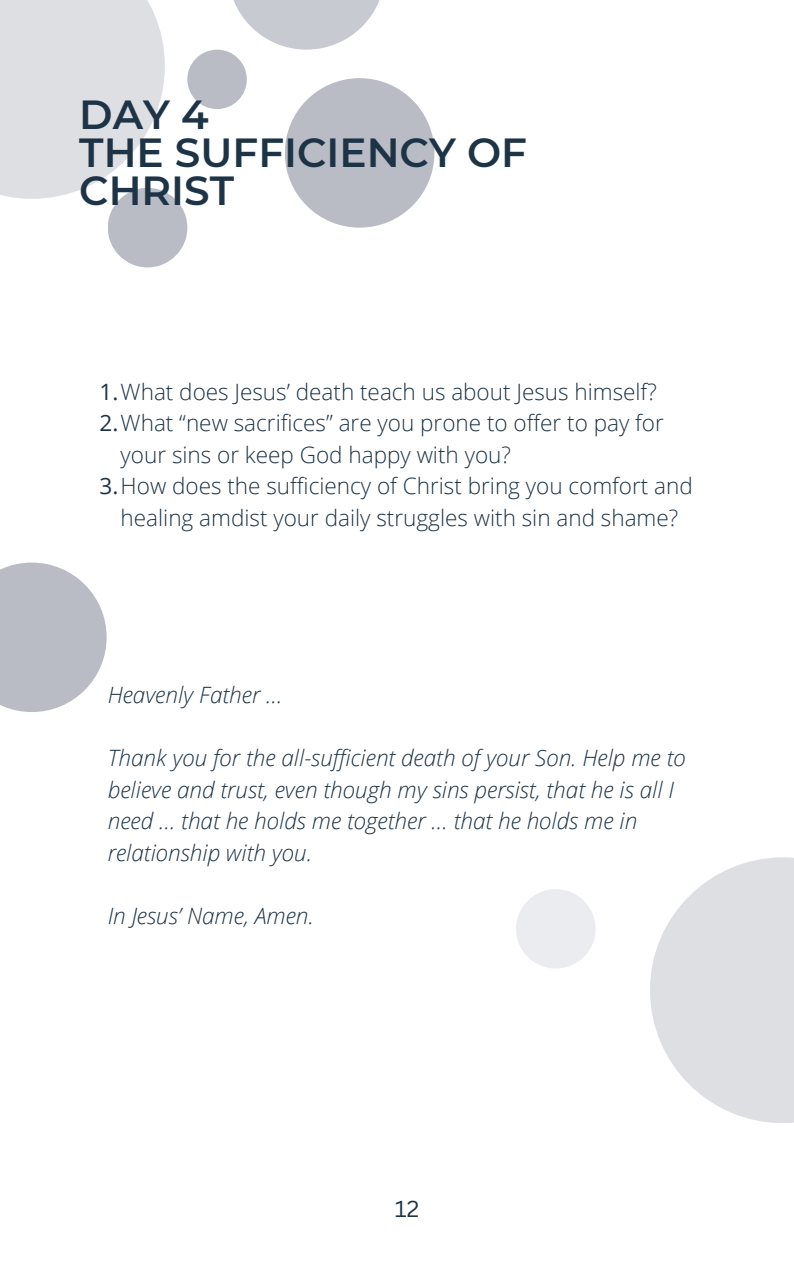
<style>
.page{position:relative;width:794px;height:1266px;background:#fff}
.page>*{position:absolute;margin:0;border:0;box-sizing:border-box;transform-origin:0 0}
.t1{font:600 40.5px/38.2px "Montserrat";color:#1d3447}
.t2{font:300 22.5px/31.5px "Open Sans";color:#1d3447}
.t3{font:italic 300 22.5px/31.5px "Open Sans";color:#1d3447}
.t4{font:22.5px "Canva Sans";color:#1d3447}
.s1{font-weight:400}
</style>
<div class="page">
<svg style="left:0;top:0;width:165px;height:199px;background:#e1e2e6"></svg>
<div style="left:284px;top:78px;width:150px;height:150px;background:#b9bcc5;border-radius:50%"></div>
<div style="left:108px;top:188px;width:79px;height:79px;background:#b9bcc5;border-radius:50%"></div>
<svg style="left:233px;top:0;width:147px;height:50px;fill:#c8cad1"></svg>
<div style="left:187px;top:50px;width:60px;height:59px;background:#b9bcc5;border-radius:50%"></div>
<svg style="left:0;top:562px;width:107px;height:150px"></svg>
<svg style="left:650px;top:857px;width:143px;height:266px;fill:#dedfe3"></svg>
<div style="left:515px;top:889px;width:80px;height:79px;background:#ebecef;border-radius:50%"></div>
<p class="t1" style="left:79px;top:95px;width:131px">DAY 4</p>
<p class="t1" style="left:79px;top:133px;width:449px">THE SUFFICIENCY OF<br>CHRIST</p>
<p class="t2" style="left:99px;top:375px;width:558px"><span class="s1">1.</span>What does Jesus’ death teach us about Jesus himself?</p>
<p class="t2" style="left:121px;top:407px;width:544px;text-indent:-21px"><span class="s1">2.</span>What “new sacrifices” are you prone to offer to pay for your sins or keep God happy with you?</p>
<p class="t2" style="left:99px;top:470px;width:594px;text-align:center"><span class="s1">3.</span>How does the sufficiency of Christ bring you comfort and healing amdist your daily struggles with sin and shame?</p>
<p class="t3" style="left:108px;top:679px;width:176px">Heavenly Father …</p>
<p class="t3" style="left:108px;top:742px;width:579px">Thank you for the all-sufficient death of your Son. Help me to believe and trust, even though my sins persist, that he is all I need … that he holds me together … that he holds me in relationship with you.</p>
<p class="t3" style="left:108px;top:899px;width:207px">In Jesus’ Name, Amen.</p>
<p class="t4" style="left:394px;top:1192px;width:26px">12</p>
</div>
